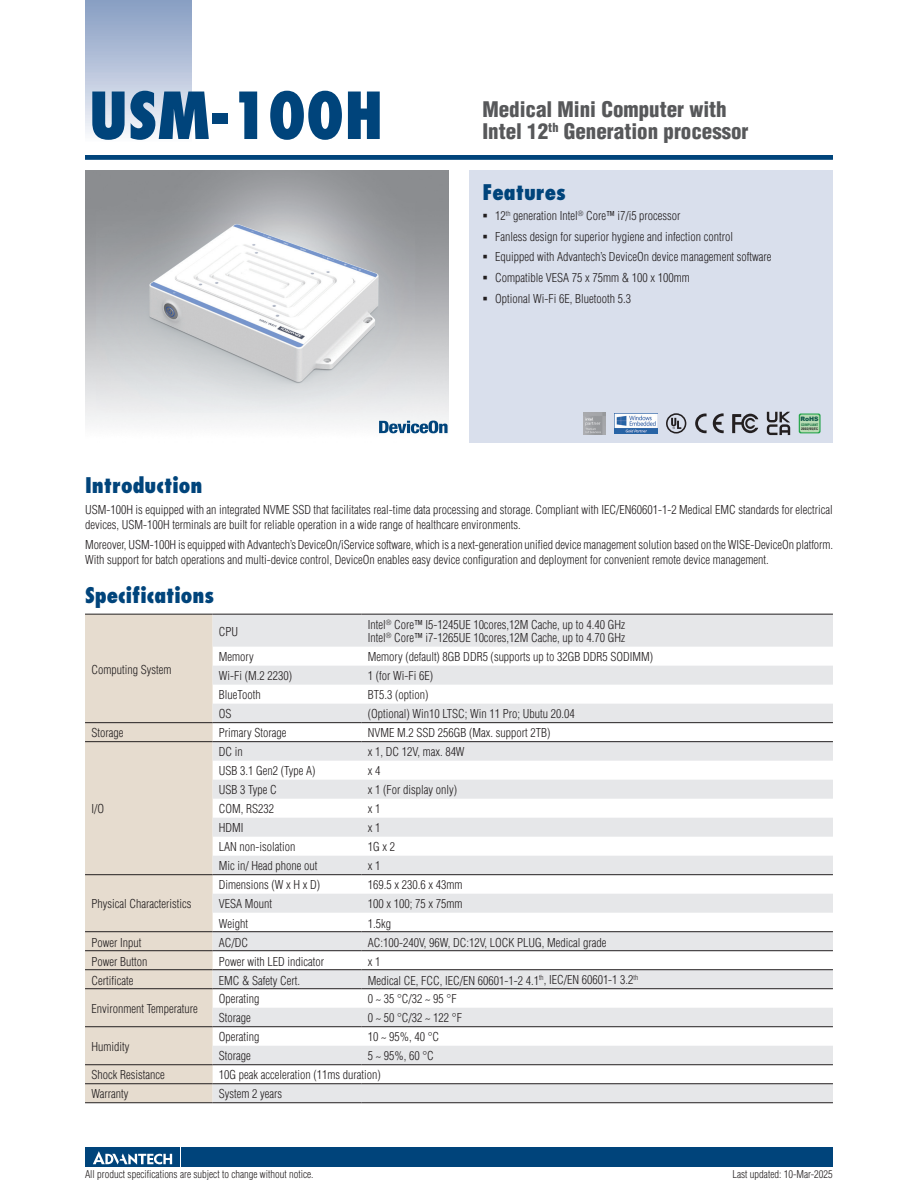
<style>
.page{position:relative;width:918px;height:1188px;background:#fff}
.page>*{position:absolute;margin:0;border:0;box-sizing:border-box;transform-origin:0 0}
.t1{font:800 condensed 63px "Futura";color:#00447b}
.t2{font:900 condensed 21px/22.5px "Helvetica";color:#57585a}
.t3{font:800 condensed 21px "Futura";color:#00447b}
.t4{font:300 condensed 12px/20.7px "Helvetica";color:#231f20}
.t5{font:300 condensed 10.5px "Helvetica";color:#231f20}
.t6{font:900 6px "Arial";color:#0c5447}
.t7{font:700 condensed 3.3px "Helvetica";color:#231f20;scale:1.11 1}
.t8{font:700 condensed 3.3px "Helvetica";color:#0c6a39;scale:1.05 1}
</style>
<div class="page">
<div style="left:85px;top:0;width:106px;height:143px;background:linear-gradient(to bottom,#849bc1,#f9fafc)"></div>
<div style="left:182px;top:1147px;width:651px;height:20px;background:#00447b"></div>
<div style="left:85px;top:1147px;width:95px;height:20px;background:#00447b"></div>
<svg style="left:93px;top:1151px;width:79px;height:14px"></svg>
<div style="left:85px;top:155px;width:748px;height:5px;background:#00447b"></div>
<div style="left:470px;top:170px;width:363px;height:272px;background:#d9dfec"></div>
<div style="left:85px;top:615px;width:128px;height:487px;background:#e6dccf"></div>
<svg style="left:213px;top:615px;width:620px;height:487px;fill:#e6e7e9"></svg>
<hr style="left:85px;top:614px;width:128px;height:1px;background:#231f20">
<hr style="left:213px;top:614px;width:148px;height:1px;background:#231f20">
<hr style="left:361px;top:614px;width:472px;height:1px;background:#231f20">
<hr style="left:85px;top:722px;width:128px;height:1px;background:#231f20">
<hr style="left:213px;top:722px;width:148px;height:1px;background:#231f20">
<hr style="left:361px;top:722px;width:472px;height:1px;background:#231f20">
<hr style="left:85px;top:741px;width:128px;height:1px;background:#231f20">
<hr style="left:213px;top:741px;width:148px;height:1px;background:#231f20">
<hr style="left:361px;top:741px;width:472px;height:1px;background:#231f20">
<hr style="left:85px;top:874px;width:128px;height:1px;background:#231f20">
<hr style="left:85px;top:931px;width:128px;height:1px;background:#231f20">
<hr style="left:213px;top:874px;width:148px;height:1px;background:#231f20">
<hr style="left:361px;top:874px;width:472px;height:1px;background:#231f20">
<hr style="left:213px;top:931px;width:148px;height:1px;background:#231f20">
<hr style="left:361px;top:931px;width:472px;height:1px;background:#231f20">
<hr style="left:85px;top:950px;width:128px;height:1px;background:#231f20">
<hr style="left:213px;top:950px;width:148px;height:1px;background:#231f20">
<hr style="left:361px;top:950px;width:472px;height:1px;background:#231f20">
<hr style="left:85px;top:969px;width:128px;height:1px;background:#231f20">
<hr style="left:213px;top:969px;width:148px;height:1px;background:#231f20">
<hr style="left:361px;top:969px;width:472px;height:1px;background:#231f20">
<hr style="left:85px;top:988px;width:128px;height:1px;background:#231f20">
<hr style="left:213px;top:988px;width:148px;height:1px;background:#231f20">
<hr style="left:361px;top:988px;width:472px;height:1px;background:#231f20">
<hr style="left:85px;top:1026px;width:128px;height:1px;background:#231f20">
<hr style="left:213px;top:1026px;width:148px;height:1px;background:#231f20">
<hr style="left:361px;top:1026px;width:472px;height:1px;background:#231f20">
<hr style="left:85px;top:1064px;width:128px;height:1px;background:#231f20">
<hr style="left:213px;top:1064px;width:148px;height:1px;background:#231f20">
<hr style="left:361px;top:1064px;width:472px;height:1px;background:#231f20">
<hr style="left:85px;top:1083px;width:128px;height:1px;background:#231f20">
<hr style="left:213px;top:1083px;width:148px;height:1px;background:#231f20">
<hr style="left:361px;top:1083px;width:472px;height:1px;background:#231f20">
<hr style="left:85px;top:1102px;width:128px;height:1px;background:#231f20">
<hr style="left:213px;top:1102px;width:148px;height:1px;background:#231f20">
<hr style="left:361px;top:1102px;width:472px;height:1px;background:#231f20">
<svg style="left:379px;top:421px;width:69px;height:12px"></svg>
<svg style="left:799px;top:414px;width:22px;height:19px"></svg>
<div style="left:800px;top:415px;width:19px;height:17px;background:#b8dbb4;border-radius:2px"></div>
<svg style="left:695px;top:414px;width:12px;height:19px"></svg>
<svg style="left:713px;top:413px;width:11px;height:21px"></svg>
<div style="left:666px;top:413px;width:20px;height:21px;border:2px solid #231f20;border-radius:50%"></div>
<svg style="left:671px;top:418px;width:10px;height:11px"></svg>
<img style="left:614px;top:413px;width:43px;height:20px">
<img style="left:583px;top:412px;width:23px;height:23px">
<svg style="left:732px;top:414px;width:26px;height:19px"></svg>
<svg style="left:767px;top:412px;width:23px;height:23px"></svg>
<img style="left:97px;top:191px;width:318px;height:221px">
<h1 class="t1" style="left:89px;top:76px;width:296px">USM-100H</h1>
<h2 class="t2" style="left:482px;top:98px;width:268px">Medical Mini Computer with<br>Intel 12<sup>th</sup> Generation processor</h2>
<h2 class="t3" style="left:482px;top:179px;width:85px">Features</h2>
<p class="t4" style="left:495px;top:205px;width:278px">12<sup>th</sup> generation Intel<sup>®</sup> Core™ i7/i5 processor<br>Fanless design for superior hygiene and infection control Equipped with Advantech’s DeviceOn device management software Compatible VESA 75 x 75mm &amp; 100 x 100mm<br>Optional Wi-Fi 6E, Bluetooth 5.3</p>
<p class="t6" style="left:801px;top:415px;width:20px">RoHS</p>
<p class="t8" style="left:801px;top:422px;width:18px">COMPLIANT</p>
<p class="t7" style="left:801px;top:427px;width:17px">2002/95/EC</p>
<h2 class="t3" style="left:85px;top:472px;width:119px">Introduction</h2>
<p class="t4" style="left:85px;top:502px;width:749px;line-height:15px">USM-100H is equipped with an integrated NVME SSD that facilitates real-time data processing and storage. Compliant with IEC/EN60601-1-2 Medical EMC standards for electrical devices, USM-100H terminals are built for reliable operation in a wide range of healthcare environments.</p>
<p class="t4" style="left:85px;top:537px;width:750px;line-height:15px">Moreover, USM-100H is equipped with Advantech’s DeviceOn/iService software, which is a next-generation unified device management solution based on the WISE-DeviceOn platform.<br>With support for batch operations and multi-device control, DeviceOn enables easy device configuration and deployment for convenient remote device management.</p>
<h2 class="t3" style="left:85px;top:582px;width:131px">Specifications</h2>
<p class="t4" style="left:91px;top:659px;width:81px">Computing System</p>
<p class="t4" style="left:219px;top:621px;width:21px">CPU</p>
<p class="t4" style="left:368px;top:618px;width:259px;line-height:13.5px">Intel<sup>®</sup> Core™ I5-1245UE 10cores,12M Cache, up to 4.40 GHz<br>Intel<sup>®</sup> Core™ i7-1265UE 10cores,12M Cache, up to 4.70 GHz</p>
<p class="t4" style="left:219px;top:647px;width:36px">Memory</p>
<p class="t4" style="left:368px;top:647px;width:287px">Memory (default) 8GB DDR5 (supports up to 32GB DDR5 SODIMM)</p>
<p class="t4" style="left:219px;top:666px;width:75px">Wi-Fi (M.2 2230)</p>
<p class="t4" style="left:368px;top:666px;width:67px">1 (for Wi-Fi 6E)</p>
<p class="t4" style="left:219px;top:685px;width:43px">BlueTooth</p>
<p class="t4" style="left:368px;top:685px;width:62px">BT5.3 (option)</p>
<p class="t4" style="left:219px;top:704px;width:14px">OS</p>
<p class="t4" style="left:368px;top:704px;width:208px">(Optional) Win10 LTSC; Win 11 Pro; Ubutu 20.04</p>
<p class="t4" style="left:91px;top:723px;width:33px">Storage</p>
<p class="t4" style="left:219px;top:723px;width:69px">Primary Storage</p>
<p class="t4" style="left:368px;top:723px;width:184px">NVME M.2 SSD 256GB (Max. support 2TB)</p>
<p class="t4" style="left:91px;top:799px;width:14px">I/O</p>
<p class="t4" style="left:91px;top:894px;width:101px">Physical Characteristics</p>
<p class="t4" style="left:219px;top:742px;width:25px">DC in</p>
<p class="t4" style="left:368px;top:742px;width:98px">x 1, DC 12V, max. 84W</p>
<p class="t4" style="left:219px;top:761px;width:98px">USB 3.1 Gen2 (Type A)</p>
<p class="t4" style="left:368px;top:761px;width:14px">x 4</p>
<p class="t4" style="left:219px;top:780px;width:59px">USB 3 Type C</p>
<p class="t4" style="left:368px;top:780px;width:91px">x 1 (For display only)</p>
<p class="t4" style="left:219px;top:799px;width:57px">COM, RS232</p>
<p class="t4" style="left:368px;top:799px;width:14px">x 1</p>
<p class="t4" style="left:219px;top:818px;width:26px">HDMI</p>
<p class="t4" style="left:368px;top:818px;width:14px">x 1</p>
<p class="t4" style="left:219px;top:837px;width:78px">LAN non-isolation</p>
<p class="t4" style="left:368px;top:837px;width:29px">1G x 2</p>
<p class="t4" style="left:219px;top:856px;width:100px">Mic in/ Head phone out</p>
<p class="t4" style="left:368px;top:856px;width:14px">x 1</p>
<p class="t4" style="left:219px;top:875px;width:103px">Dimensions (W x H x D)</p>
<p class="t4" style="left:368px;top:875px;width:96px">169.5 x 230.6 x 43mm</p>
<p class="t4" style="left:219px;top:894px;width:55px">VESA Mount</p>
<p class="t4" style="left:368px;top:894px;width:96px">100 x 100; 75 x 75mm</p>
<p class="t4" style="left:219px;top:913px;width:31px">Weight</p>
<p class="t4" style="left:368px;top:913px;width:25px">1.5kg</p>
<p class="t4" style="left:91px;top:932px;width:51px">Power Input</p>
<p class="t4" style="left:219px;top:932px;width:31px">AC/DC</p>
<p class="t4" style="left:368px;top:932px;width:240px">AC:100-240V, 96W, DC:12V, LOCK PLUG, Medical grade</p>
<p class="t4" style="left:91px;top:951px;width:57px">Power Button</p>
<p class="t4" style="left:219px;top:951px;width:107px">Power with LED indicator</p>
<p class="t4" style="left:368px;top:951px;width:14px">x 1</p>
<p class="t4" style="left:91px;top:970px;width:43px">Certificate</p>
<p class="t4" style="left:219px;top:970px;width:83px">EMC &amp; Safety Cert.</p>
<p class="t4" style="left:368px;top:970px;width:272px">Medical CE, FCC, IEC/EN 60601-1-2 4.1<sup>th</sup>, IEC/EN 60601-1 3.2<sup>th</sup></p>
<p class="t4" style="left:91px;top:998px;width:108px">Environment Temperature</p>
<p class="t4" style="left:219px;top:989px;width:42px">Operating</p>
<p class="t4" style="left:368px;top:989px;width:90px">0 ~ 35 °C/32 ~ 95 °F</p>
<p class="t4" style="left:219px;top:1008px;width:33px">Storage</p>
<p class="t4" style="left:368px;top:1008px;width:96px">0 ~ 50 °C/32 ~ 122 °F</p>
<p class="t4" style="left:91px;top:1036px;width:39px">Humidity</p>
<p class="t4" style="left:219px;top:1027px;width:42px">Operating</p>
<p class="t4" style="left:368px;top:1027px;width:73px">10 ~ 95%, 40 °C</p>
<p class="t4" style="left:219px;top:1046px;width:33px">Storage</p>
<p class="t4" style="left:368px;top:1046px;width:68px">5 ~ 95%, 60 °C</p>
<p class="t4" style="left:91px;top:1065px;width:75px">Shock Resistance</p>
<p class="t4" style="left:219px;top:1065px;width:163px">10G peak acceleration (11ms duration)</p>
<p class="t4" style="left:91px;top:1084px;width:39px">Warranty</p>
<p class="t4" style="left:219px;top:1084px;width:65px">System 2 years</p>
<p class="t5" style="left:85px;top:1167px;width:230px">All product specifications are subject to change without notice.</p>
<p class="t5" style="left:733px;top:1167px;width:102px">Last updated: 10-Mar-2025</p>
</div>
